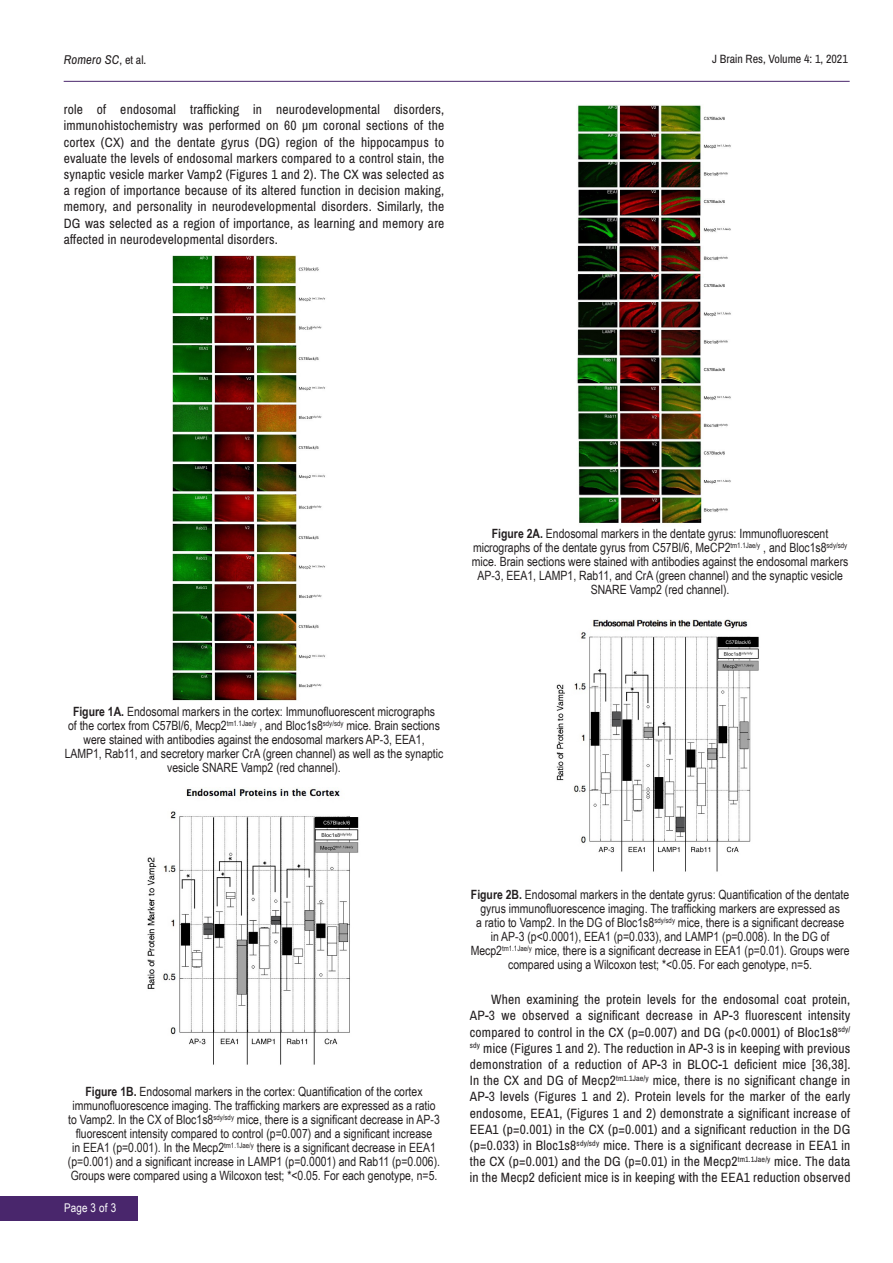
<style>
.page{position:relative;width:893px;height:1263px;background:#fff}
.page>*{position:absolute;margin:0;border:0;box-sizing:border-box;transform-origin:0 0}
.t1{font:13.5px/16.2px "Archivo Narrow";letter-spacing:.015em;color:#231f20;text-align:justify}
.t2{font:12.75px/14.1px "Arial Narrow";color:#231f20;text-align:center}
.t3{font:italic 12.75px "Archivo Narrow";letter-spacing:.01em;color:#231f20}
.t4{font:12px "Archivo Narrow";color:#231f20}
.t5{font:12px "Arial Narrow";letter-spacing:.015em;color:#fff}
.s1{font-style:normal;font-size:12px}
.s2{font-weight:700}
</style>
<div class="page">
<hr style="left:64px;top:81px;width:786px;height:1px;background:#49266c">
<div style="left:0;top:1196px;width:137px;height:24px;background:#49266c"></div>
<img style="left:172px;top:256px;width:153px;height:445px">
<img style="left:147px;top:787px;width:212px;height:278px">
<img style="left:577px;top:105px;width:154px;height:419px">
<img style="left:556px;top:619px;width:203px;height:253px">
<p class="t3" style="left:64px;top:52px;width:84px">Romero SC<span class="s1">, et al.</span></p>
<p class="t4" style="left:712px;top:52px;width:137px">J Brain Res, Volume 4: 1, 2021</p>
<p class="t1" style="left:64px;top:102px;width:382px">role of endosomal trafficking in neurodevelopmental disorders, immunohistochemistry was performed on 60 µm coronal sections of the cortex (CX) and the dentate gyrus (DG) region of the hippocampus to evaluate the levels of endosomal markers compared to a control stain, the synaptic vesicle marker Vamp2 (Figures 1 and 2). The CX was selected as a region of importance because of its altered function in decision making, memory, and personality in neurodevelopmental disorders. Similarly, the DG was selected as a region of importance, as learning and memory are affected in neurodevelopmental disorders.</p>
<p class="t2" style="left:472px;top:526px;width:378px"><span class="s2">Figure 2A.</span> Endosomal markers in the dentate gyrus: Immunofluorescent micrographs of the dentate gyrus from C57Bl/6, MeCP2<sup>tm1.1Jae/y</sup> , and Bloc1s8<sup>sdy/sdy </sup>mice. Brain sections were stained with antibodies against the endosomal markers AP-3, EEA1, LAMP1, Rab11, and CrA (green channel) and the synaptic vesicle SNARE Vamp2 (red channel).</p>
<p class="t2" style="left:65px;top:704px;width:380px"><span class="s2">Figure 1A.</span> Endosomal markers in the cortex: Immunofluorescent micrographs<br>of the cortex from C57Bl/6, Mecp2<sup>tm1.1Jae/y</sup> , and Bloc1s8<sup>sdy/sdy</sup> mice. Brain sections were stained with antibodies against the endosomal markers AP-3, EEA1, LAMP1, Rab11, and secretory marker CrA (green channel) as well as the synaptic vesicle SNARE Vamp2 (red channel).</p>
<p class="t2" style="left:68px;top:1084px;width:374px"><span class="s2">Figure 1B.</span> Endosomal markers in the cortex: Quantification of the cortex immunofluorescence imaging. The trafficking markers are expressed as a ratio to Vamp2. In the CX of Bloc1s8<sup>sdy/sdy</sup> mice, there is a significant decrease in AP-3 fluorescent intensity compared to control (p=0.007) and a significant increase<br>in EEA1 (p=0.001). In the Mecp2<sup>tm1.1Jae/y</sup> there is a significant decrease in EEA1 (p=0.001) and a significant increase in LAMP1 (p=0.0001) and Rab11 (p=0.006).<br>Groups were compared using a Wilcoxon test; *&lt;0.05. For each genotype, n=5.</p>
<p class="t5" style="left:64px;top:1199px;width:54px">Page 3 of 3</p>
<p class="t2" style="left:471px;top:887px;width:380px"><span class="s2">Figure 2B.</span> Endosomal markers in the dentate gyrus: Quantification of the dentate gyrus immunofluorescence imaging. The trafficking markers are expressed as<br>a ratio to Vamp2. In the DG of Bloc1s8<sup>sdy/sdy</sup> mice, there is a significant decrease in AP-3 (p&lt;0.0001), EEA1 (p=0.033), and LAMP1 (p=0.008). In the DG of Mecp2<sup>tm1.1Jae/y</sup> mice, there is a significant decrease in EEA1 (p=0.01). Groups were compared using a Wilcoxon test; *&lt;0.05. For each genotype, n=5.</p>
<p class="t1" style="left:470px;top:992px;width:382px;text-indent:21px">When examining the protein levels for the endosomal coat protein, AP-3 we observed a significant decrease in AP-3 fluorescent intensity compared to control in the CX (p=0.007) and DG (p&lt;0.0001) of Bloc1s8<sup>sdy/ sdy</sup> mice (Figures 1 and 2). The reduction in AP-3 is in keeping with previous demonstration of a reduction of AP-3 in BLOC-1 deficient mice [36,38].<br>In the CX and DG of Mecp2<sup>tm1.1Jae/y</sup> mice, there is no significant change in AP-3 levels (Figures 1 and 2). Protein levels for the marker of the early endosome, EEA1, (Figures 1 and 2) demonstrate a significant increase of EEA1 (p=0.001) in the CX (p=0.001) and a significant reduction in the DG (p=0.033) in Bloc1s8<sup>sdy/sdy</sup> mice. There is a significant decrease in EEA1 in the CX (p=0.001) and the DG (p=0.01) in the Mecp2<sup>tm1.1Jae/y</sup> mice. The data in the Mecp2 deficient mice is in keeping with the EEA1 reduction observed</p>
</div>
